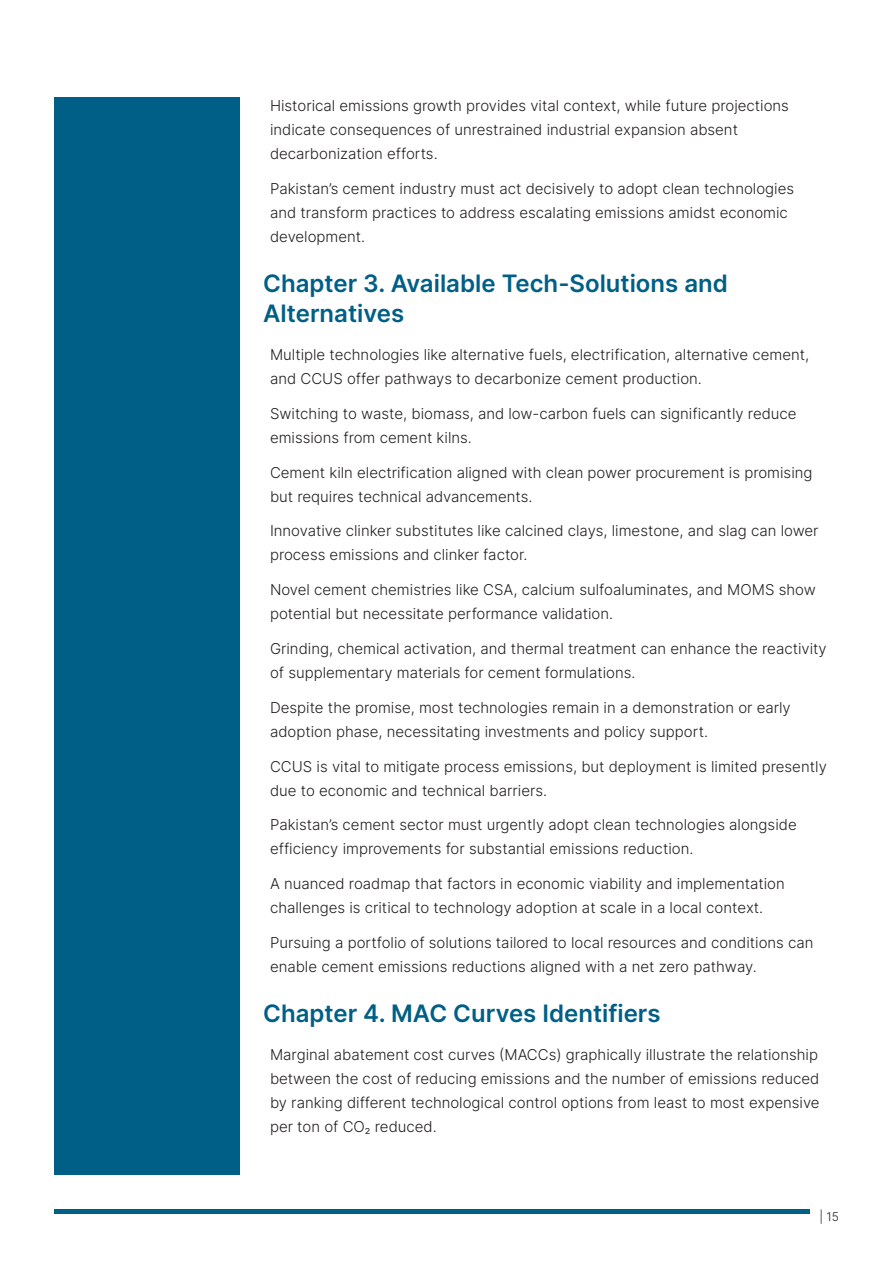
<style>
.page{position:relative;width:893px;height:1263px;background:#fff}
.page>*{position:absolute;margin:0;border:0;box-sizing:border-box;transform-origin:0 0}
.head_2_summary{font:600 24px/30px "Inter";color:#005f86}
.execuive_summary_01{font:300 15px/24px "Inter";color:#231f20}
.t1{font:300 12px "Inter";color:#231f20}
</style>
<div class="page">
<hr style="left:54px;top:1209px;width:756px;height:4px;background:#005f86">
<div style="left:54px;top:97px;width:185px;height:1078px;background:#005f86"></div>
<p class="execuive_summary_01" style="left:270px;top:94px;width:520px">Historical emissions growth provides vital context, while future projections indicate consequences of unrestrained industrial expansion absent decarbonization efforts.</p>
<p class="execuive_summary_01" style="left:270px;top:176px;width:526px">Pakistan’s cement industry must act decisively to adopt clean technologies and transform practices to address escalating emissions amidst economic development.</p>
<p class="head_2_summary" style="left:263px;top:268px;width:466px">Chapter 3. Available Tech-Solutions and<br>Alternatives</p>
<p class="execuive_summary_01" style="left:270px;top:342px;width:541px">Multiple technologies like alternative fuels, electrification, alternative cement, and CCUS offer pathways to decarbonize cement production.</p>
<p class="execuive_summary_01" style="left:270px;top:401px;width:528px">Switching to waste, biomass, and low-carbon fuels can significantly reduce emissions from cement kilns.</p>
<p class="execuive_summary_01" style="left:270px;top:460px;width:544px">Cement kiln electrification aligned with clean power procurement is promising but requires technical advancements.</p>
<p class="execuive_summary_01" style="left:270px;top:519px;width:550px">Innovative clinker substitutes like calcined clays, limestone, and slag can lower process emissions and clinker factor.</p>
<p class="execuive_summary_01" style="left:270px;top:577px;width:547px">Novel cement chemistries like CSA, calcium sulfoaluminates, and MOMS show potential but necessitate performance validation.</p>
<p class="execuive_summary_01" style="left:270px;top:636px;width:558px">Grinding, chemical activation, and thermal treatment can enhance the reactivity of supplementary materials for cement formulations.</p>
<p class="execuive_summary_01" style="left:270px;top:695px;width:522px">Despite the promise, most technologies remain in a demonstration or early adoption phase, necessitating investments and policy support.</p>
<p class="execuive_summary_01" style="left:270px;top:754px;width:558px">CCUS is vital to mitigate process emissions, but deployment is limited presently due to economic and technical barriers.</p>
<p class="execuive_summary_01" style="left:270px;top:813px;width:528px">Pakistan’s cement sector must urgently adopt clean technologies alongside efficiency improvements for substantial emissions reduction.</p>
<p class="execuive_summary_01" style="left:270px;top:871px;width:516px">A nuanced roadmap that factors in economic viability and implementation challenges is critical to technology adoption at scale in a local context.</p>
<p class="execuive_summary_01" style="left:270px;top:930px;width:545px">Pursuing a portfolio of solutions tailored to local resources and conditions can enable cement emissions reductions aligned with a net zero pathway.</p>
<p class="head_2_summary" style="left:263px;top:998px;width:399px">Chapter 4. MAC Curves Identifiers</p>
<p class="execuive_summary_01" style="left:270px;top:1042px;width:551px;text-align:justify">Marginal abatement cost curves (MACCs) graphically illustrate the relationship between the cost of reducing emissions and the number of emissions reduced by ranking different technological control options from least to most expensive per ton of CO2 reduced.</p>
<p class="t1" style="left:819px;top:1207px;width:21px">| 15</p>
</div>
